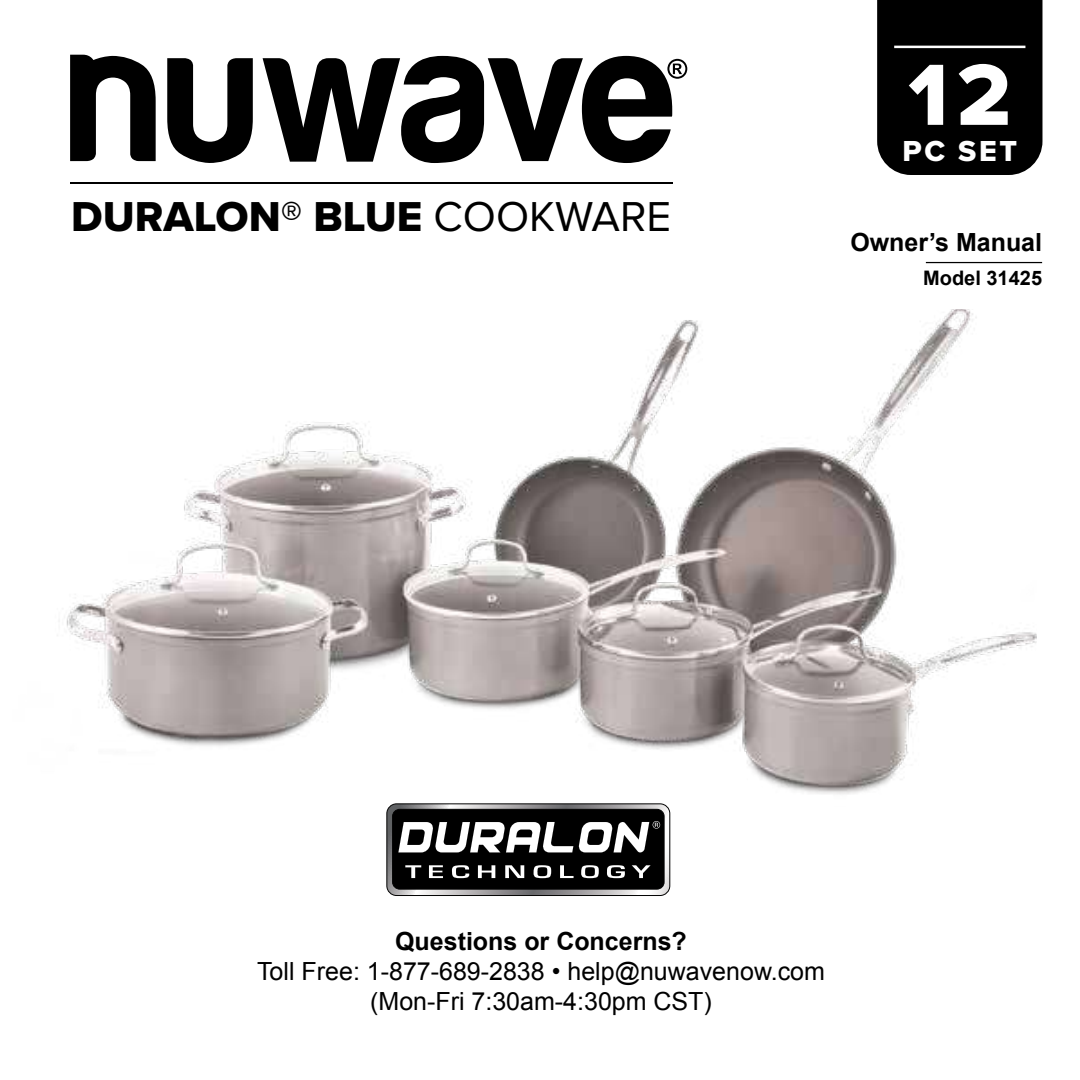
<style>
.page{position:relative;width:1080px;height:1080px;background:#fff}
.page>*{position:absolute;margin:0;border:0;box-sizing:border-box;transform-origin:0 0}
.t1{font:90px "Proxima Nova Extrabld";color:#fff}
.t2{font:43.25px "Proxima Nova Extrabld";color:#000}
.t3{font:30px "Proxima Nova Extrabld";color:#fff}
.t4{font:25px/30px "Arial";color:#000;text-align:center}
.t5{font:700 25px "Arial";color:#000}
.t6{font:700 20px "Arial";color:#000}
.s1{font-family:"Proxima Nova"}
</style>
<div class="page">
<hr style="left:926px;top:262px;width:116px;height:1px;background:#000">
<svg style="left:167px;top:58px;width:86px;height:105px"></svg>
<svg style="left:70px;top:55px;width:86px;height:106px"></svg>
<svg style="left:263px;top:56px;width:424px;height:107px"></svg>
<hr style="left:70px;top:182px;width:602px;height:2px;background:#000">
<div style="left:877px;top:0;width:165px;height:175px;background:#000"></div>
<svg style="left:386px;top:806px;width:285px;height:90px"></svg>
<img style="left:66px;top:309px;width:971px;height:497px">
<hr style="left:894px;top:46px;width:131px;height:2px;background:#fff">
<h2 class="t2" style="left:71px;top:184px;width:601px">DURALON® BLUE <span class="s1">COOKWARE</span></h2>
<h1 class="t1" style="left:908px;top:28px;width:104px">12</h1>
<p class="t3" style="left:902px;top:128px;width:116px">PC SET</p>
<p class="t5" style="left:850px;top:225px;width:193px">Owner’s Manual</p>
<p class="t6" style="left:923px;top:264px;width:120px">Model 31425</p>
<p class="t5" style="left:395px;top:925px;width:293px">Questions or Concerns?</p>
<p class="t4" style="left:257px;top:957px;width:569px">Toll Free: 1-877-689-2838 • help@nuwavenow.com (Mon-Fri 7:30am-4:30pm CST)</p>
</div>
